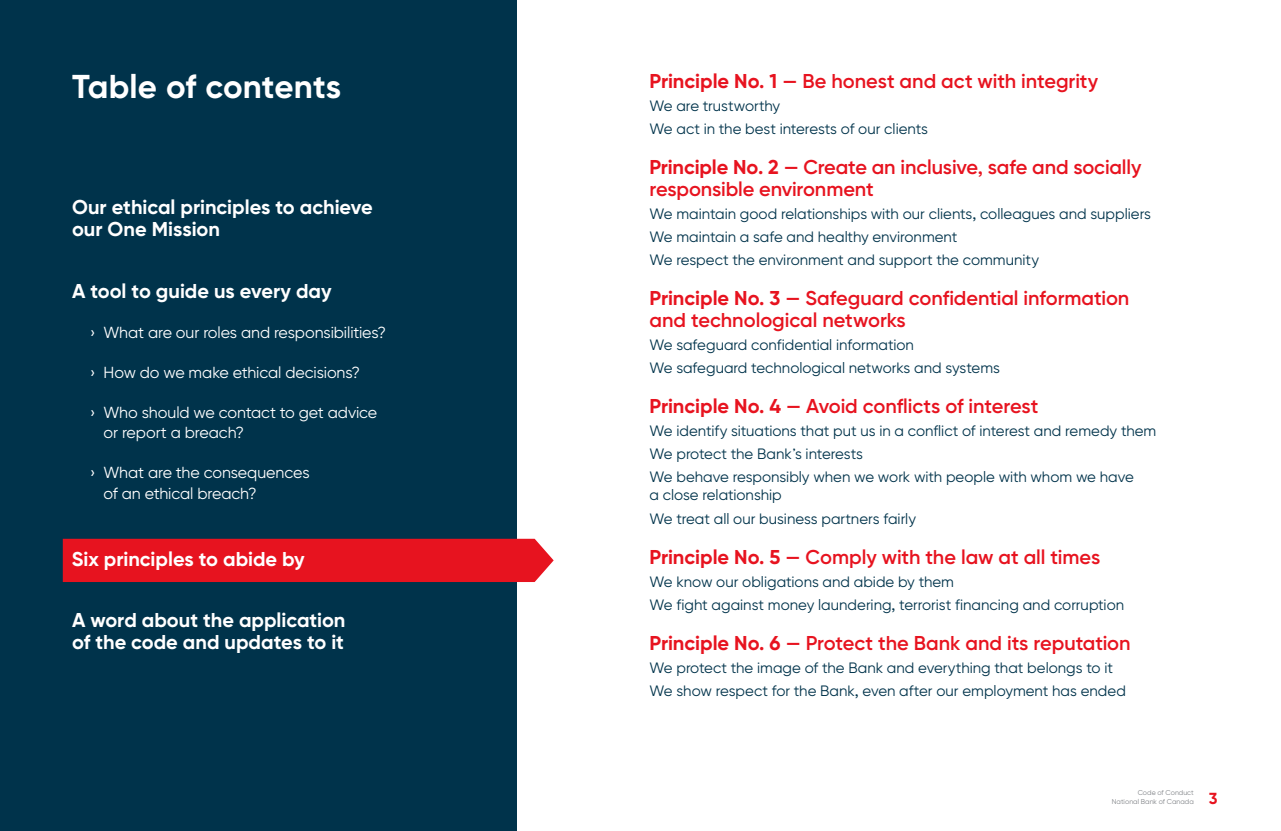
<style>
.page{position:relative;width:1281px;height:831px;background:#fff}
.page>*{position:absolute;margin:0;border:0;box-sizing:border-box;transform-origin:0 0}
.t1{font:700 33px "Gilroy BN";color:#fff}
.t2{font:600 20px/22px "Gilroy BN";letter-spacing:-.005em;color:#e7131f}
.t3{font:700 20px/22px "Gilroy BN";color:#fff}
.t4{font:16px/20px "Gilroy BN";letter-spacing:-.005em;color:#fff}
.t5{font:700 16px "Gilroy BN";color:#e7131f}
.t6{font:15px/23px "Gilroy BN";color:#00334b}
.t7{font:7px/8.5px "Gilroy BN";color:#808387;text-align:right}
.s1{font-weight:700}
</style>
<div class="page">
<div style="left:0;top:0;width:516px;height:830px;background:#00334b"></div>
<div style="left:63px;top:538px;width:490px;height:43px;background:#e7131f"></div>
<h1 class="t1" style="left:72px;top:66px;width:271px">Table of contents</h1>
<h2 class="t2" style="left:649px;top:70px;width:450px"><span class="s1">Principle No. 1</span> — Be honest and act with integrity</h2>
<p class="t6" style="left:649px;top:94px;width:280px">We are trustworthy<br>We act in the best interests of our clients</p>
<h2 class="t2" style="left:649px;top:156px;width:493px"><span class="s1">Principle No. 2</span> — Create an inclusive, safe and socially responsible environment</h2>
<p class="t6" style="left:649px;top:202px;width:503px">We maintain good relationships with our clients, colleagues and suppliers<br>We maintain a safe and healthy environment<br>We respect the environment and support the community</p>
<h2 class="t2" style="left:649px;top:287px;width:481px"><span class="s1">Principle No. 3</span> — Safeguard confidential information and technological networks</h2>
<p class="t6" style="left:649px;top:333px;width:352px">We safeguard confidential information<br>We safeguard technological networks and systems</p>
<h2 class="t2" style="left:649px;top:395px;width:390px"><span class="s1">Principle No. 4</span> — Avoid conflicts of interest</h2>
<p class="t6" style="left:649px;top:419px;width:508px">We identify situations that put us in a conflict of interest and remedy them<br>We protect the Bank’s interests<br>We behave responsibly when we work with people with whom we have</p>
<p class="t6" style="left:649px;top:483px;width:268px">a close relationship<br>We treat all our business partners fairly</p>
<h2 class="t2" style="left:649px;top:545px;width:452px"><span class="s1">Principle No. 5</span> — Comply with the law at all times</h2>
<p class="t6" style="left:649px;top:569px;width:476px">We know our obligations and abide by them<br>We fight against money laundering, terrorist financing and corruption</p>
<h2 class="t2" style="left:649px;top:631px;width:482px"><span class="s1">Principle No. 6</span> — Protect the Bank and its reputation</h2>
<p class="t6" style="left:649px;top:655px;width:478px">We protect the image of the Bank and everything that belongs to it<br>We show respect for the Bank, even after our employment has ended</p>
<h2 class="t3" style="left:72px;top:196px;width:302px">Our ethical principles to achieve our One Mission</h2>
<h2 class="t3" style="left:72px;top:280px;width:261px">A tool to guide us every day</h2>
<p class="t4" style="left:90px;top:322px;width:297px">› What are our roles and responsibilities?</p>
<p class="t4" style="left:90px;top:362px;width:271px">› How do we make ethical decisions?</p>
<p class="t4" style="left:104px;top:402px;width:275px;text-indent:-14px">› Who should we contact to get advice or report a breach?</p>
<p class="t4" style="left:104px;top:462px;width:207px;text-indent:-14px">› What are the consequences of an ethical breach?</p>
<h2 class="t3" style="left:72px;top:548px;width:234px">Six principles to abide by</h2>
<h2 class="t3" style="left:72px;top:608px;width:275px">A word about the application of the code and updates to it</h2>
<p class="t7" style="left:1111px;top:788px;width:83px">Code of Conduct<br>National Bank of Canada</p>
<p class="t5" style="left:1208px;top:788px;width:10px">3</p>
</div>
